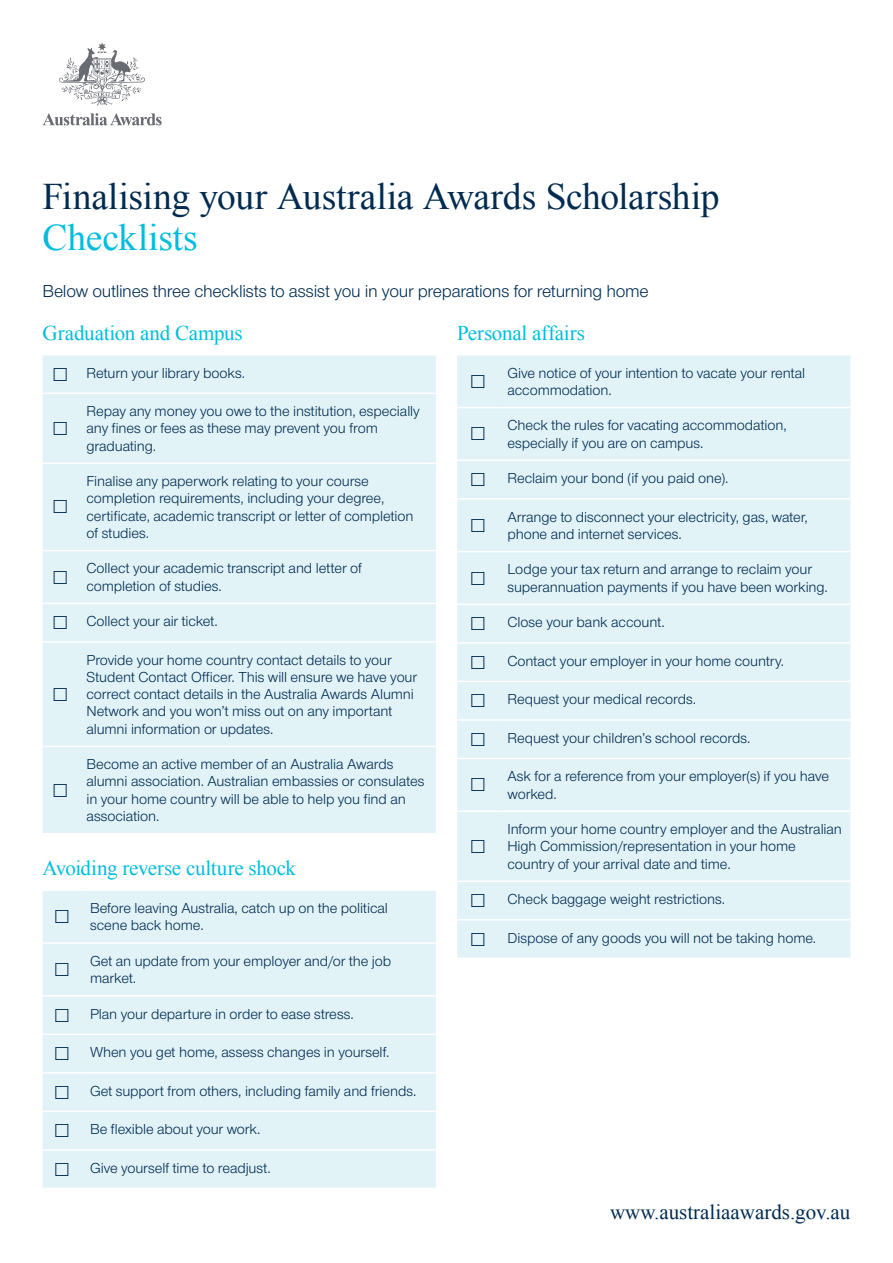
<style>
.page{position:relative;width:893px;height:1263px;background:#fff}
.page>*{position:absolute;margin:0;border:0;box-sizing:border-box;transform-origin:0 0}
.t1{font:37.5px "Times New Roman";letter-spacing:-.01em;color:#002b51}
.t2{font:37.5px "Times New Roman";color:#00bddd}
.t3{font:21px "Times New Roman";letter-spacing:-.01em;color:#00bddd}
.t4{font:21px "Times New Roman";color:#002b51}
.t5{font:19.5px "Nimbus San Nov";color:#002b51}
.t6{font:18px "Nimbus San Nov";letter-spacing:-.015em;color:#002b51}
.t7{font:15px/17.2px "Nimbus San Nov";letter-spacing:-.005em;color:#002b51}
.s1{font-size:19.5px}
</style>
<div class="page">
<svg style="left:59px;top:43px;width:86px;height:62px"></svg>
<svg style="left:43px;top:113px;width:119px;height:12px"></svg>
<div style="left:43px;top:355px;width:393px;height:478px;background:#e2f3f7"></div>
<hr style="left:43px;top:393px;width:35px;height:1px;background:#fff">
<hr style="left:78px;top:393px;width:358px;height:1px;background:#fff">
<hr style="left:43px;top:463px;width:35px;height:1px;background:#fff">
<hr style="left:78px;top:463px;width:358px;height:1px;background:#fff">
<hr style="left:43px;top:550px;width:35px;height:1px;background:#fff">
<hr style="left:78px;top:550px;width:358px;height:1px;background:#fff">
<hr style="left:43px;top:603px;width:35px;height:1px;background:#fff">
<hr style="left:78px;top:603px;width:358px;height:1px;background:#fff">
<hr style="left:43px;top:641px;width:35px;height:2px;background:#fff">
<hr style="left:78px;top:641px;width:358px;height:2px;background:#fff">
<hr style="left:43px;top:746px;width:35px;height:1px;background:#fff">
<hr style="left:78px;top:746px;width:358px;height:1px;background:#fff">
<div style="left:43px;top:891px;width:393px;height:296px;background:#e2f3f7"></div>
<hr style="left:43px;top:942px;width:38px;height:2px;background:#fff">
<hr style="left:81px;top:942px;width:355px;height:2px;background:#fff">
<hr style="left:43px;top:995px;width:38px;height:1px;background:#fff">
<hr style="left:81px;top:995px;width:355px;height:1px;background:#fff">
<hr style="left:43px;top:1033px;width:38px;height:2px;background:#fff">
<hr style="left:81px;top:1033px;width:355px;height:2px;background:#fff">
<hr style="left:43px;top:1072px;width:38px;height:1px;background:#fff">
<hr style="left:81px;top:1072px;width:355px;height:1px;background:#fff">
<hr style="left:43px;top:1110px;width:38px;height:2px;background:#fff">
<hr style="left:81px;top:1110px;width:355px;height:2px;background:#fff">
<hr style="left:43px;top:1149px;width:38px;height:1px;background:#fff">
<hr style="left:81px;top:1149px;width:355px;height:1px;background:#fff">
<div style="left:457px;top:355px;width:393px;height:602px;background:#e2f3f7"></div>
<hr style="left:457px;top:407px;width:42px;height:1px;background:#fff">
<hr style="left:499px;top:407px;width:351px;height:1px;background:#fff">
<hr style="left:457px;top:460px;width:42px;height:1px;background:#fff">
<hr style="left:499px;top:460px;width:351px;height:1px;background:#fff">
<hr style="left:457px;top:498px;width:42px;height:2px;background:#fff">
<hr style="left:499px;top:498px;width:351px;height:2px;background:#fff">
<hr style="left:457px;top:551px;width:42px;height:1px;background:#fff">
<hr style="left:499px;top:551px;width:351px;height:1px;background:#fff">
<hr style="left:457px;top:604px;width:42px;height:1px;background:#fff">
<hr style="left:499px;top:604px;width:351px;height:1px;background:#fff">
<hr style="left:457px;top:642px;width:42px;height:2px;background:#fff">
<hr style="left:499px;top:642px;width:351px;height:2px;background:#fff">
<hr style="left:457px;top:681px;width:42px;height:1px;background:#fff">
<hr style="left:499px;top:681px;width:351px;height:1px;background:#fff">
<hr style="left:457px;top:719px;width:42px;height:2px;background:#fff">
<hr style="left:499px;top:719px;width:351px;height:2px;background:#fff">
<hr style="left:457px;top:758px;width:42px;height:1px;background:#fff">
<hr style="left:499px;top:758px;width:351px;height:1px;background:#fff">
<hr style="left:457px;top:810px;width:42px;height:2px;background:#fff">
<hr style="left:499px;top:810px;width:351px;height:2px;background:#fff">
<hr style="left:457px;top:880px;width:42px;height:2px;background:#fff">
<hr style="left:499px;top:880px;width:351px;height:2px;background:#fff">
<hr style="left:457px;top:919px;width:42px;height:1px;background:#fff">
<hr style="left:499px;top:919px;width:351px;height:1px;background:#fff">
<h1 class="t1" style="left:43px;top:171px;width:678px">Finalising your Australia Awards Scholarship</h1>
<h1 class="t2" style="left:43px;top:212px;width:157px">Checklists</h1>
<p class="t6" style="left:43px;top:280px;width:608px">Below outlines three checklists to assist you in your preparations for returning home</p>
<h2 class="t3" style="left:43px;top:318px;width:202px">Graduation and Campus</h2>
<p class="t7" style="left:54px;top:364px;width:193px"><span class="s1">□</span> Return your library books.</p>
<h3 class="t5" style="left:54px;top:417px;width:15px">□</h3>
<h3 class="t5" style="left:54px;top:496px;width:15px">□</h3>
<p class="t7" style="left:86px;top:403px;width:335px">Repay any money you owe to the institution, especially any fines or fees as these may prevent you from graduating.</p>
<p class="t7" style="left:86px;top:473px;width:329px">Finalise any paperwork relating to your course completion requirements, including your degree, certificate, academic transcript or letter of completion of studies.</p>
<h3 class="t5" style="left:54px;top:566px;width:15px">□</h3>
<p class="t7" style="left:86px;top:560px;width:277px">Collect your academic transcript and letter of completion of studies.</p>
<p class="t7" style="left:54px;top:613px;width:166px"><span class="s1">□</span> Collect your air ticket.</p>
<h3 class="t5" style="left:54px;top:683px;width:15px">□</h3>
<p class="t7" style="left:86px;top:651px;width:332px">Provide your home country contact details to your Student Contact Officer. This will ensure we have your correct contact details in the Australia Awards Alumni Network and you won’t miss out on any important alumni information or updates.</p>
<p class="t7" style="left:86px;top:756px;width:340px">Become an active member of an Australia Awards alumni association. Australian embassies or consulates in your home country will be able to help you find an association.</p>
<h2 class="t3" style="left:43px;top:854px;width:255px">Avoiding reverse culture shock</h2>
<h3 class="t5" style="left:56px;top:906px;width:15px">□</h3>
<p class="t7" style="left:90px;top:899px;width:299px">Before leaving Australia, catch up on the political scene back home.</p>
<h3 class="t5" style="left:56px;top:958px;width:15px">□</h3>
<p class="t7" style="left:90px;top:952px;width:303px">Get an update from your employer and/or the job market.</p>
<p class="t7" style="left:56px;top:1005px;width:300px"><span class="s1">□</span> Plan your departure in order to ease stress.</p>
<p class="t7" style="left:56px;top:1043px;width:335px"><span class="s1">□</span> When you get home, assess changes in yourself.</p>
<p class="t7" style="left:56px;top:1082px;width:363px"><span class="s1">□</span> Get support from others, including family and friends.</p>
<p class="t7" style="left:56px;top:1120px;width:207px"><span class="s1">□</span> Be flexible about your work.</p>
<p class="t7" style="left:56px;top:1159px;width:217px"><span class="s1">□</span> Give yourself time to readjust.</p>
<h3 class="t5" style="left:54px;top:779px;width:15px">□</h3>
<h2 class="t3" style="left:457px;top:318px;width:129px">Personal affairs</h2>
<h3 class="t5" style="left:471px;top:370px;width:15px">□</h3>
<p class="t7" style="left:507px;top:364px;width:299px">Give notice of your intention to vacate your rental accommodation.</p>
<h3 class="t5" style="left:471px;top:423px;width:15px">□</h3>
<p class="t7" style="left:507px;top:417px;width:281px">Check the rules for vacating accommodation, especially if you are on campus.</p>
<p class="t7" style="left:471px;top:470px;width:258px"><span class="s1">□</span> Reclaim your bond (if you paid one).</p>
<h3 class="t5" style="left:471px;top:514px;width:15px">□</h3>
<p class="t7" style="left:507px;top:508px;width:302px">Arrange to disconnect your electricity, gas, water, phone and internet services.</p>
<h3 class="t5" style="left:471px;top:567px;width:15px">□</h3>
<p class="t7" style="left:507px;top:561px;width:322px">Lodge your tax return and arrange to reclaim your superannuation payments if you have been working.</p>
<p class="t7" style="left:471px;top:614px;width:195px"><span class="s1">□</span> Close your bank account.</p>
<p class="t7" style="left:471px;top:652px;width:314px"><span class="s1">□</span> Contact your employer in your home country.</p>
<p class="t7" style="left:471px;top:691px;width:226px"><span class="s1">□</span> Request your medical records.</p>
<p class="t7" style="left:471px;top:729px;width:280px"><span class="s1">□</span> Request your children’s school records.</p>
<h3 class="t5" style="left:471px;top:774px;width:15px">□</h3>
<p class="t7" style="left:507px;top:768px;width:323px">Ask for a reference from your employer(s) if you have worked.</p>
<p class="t7" style="left:507px;top:820px;width:336px">Inform your home country employer and the Australian<br>High Commission/representation in your home country of your arrival date and time.</p>
<p class="t7" style="left:471px;top:890px;width:255px"><span class="s1">□</span> Check baggage weight restrictions.</p>
<p class="t7" style="left:471px;top:929px;width:346px"><span class="s1">□</span> Dispose of any goods you will not be taking home.</p>
<h3 class="t5" style="left:471px;top:835px;width:15px">□</h3>
<h2 class="t4" style="left:610px;top:1197px;width:242px">www.australiaawards.gov.au</h2>
</div>
